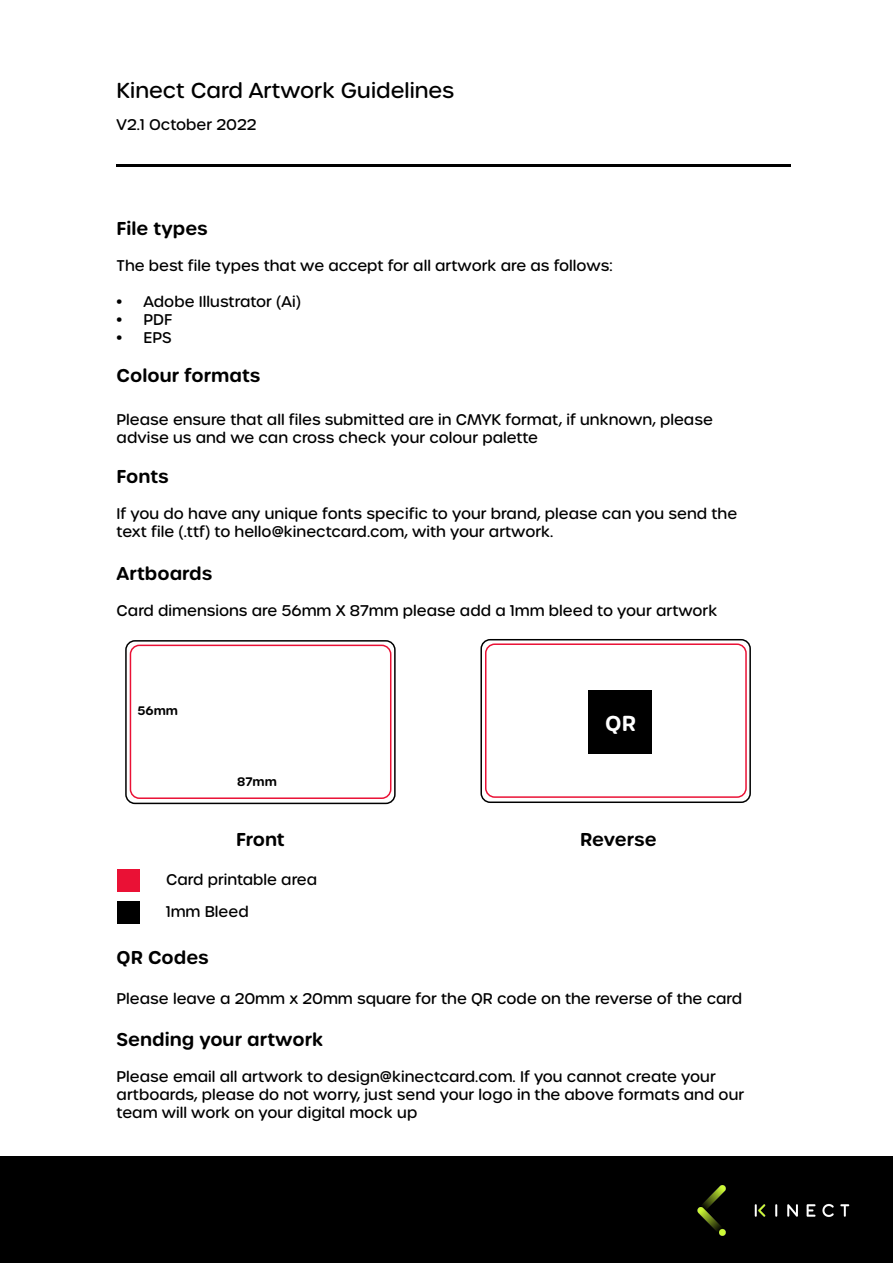
<style>
.page{position:relative;width:893px;height:1263px;background:#fff}
.page>*{position:absolute;margin:0;border:0;box-sizing:border-box;transform-origin:0 0}
.t1{font:500 21px "Urbane Rounded";color:#000}
.t2{font:600 21px "Urbane Rounded";color:#fff}
.t3{font:600 18px "Urbane Rounded";color:#000}
.t4{font:500 15px/18px "Urbane Rounded";color:#000}
.t5{font:600 12px "Urbane Rounded";color:#000}
</style>
<div class="page">
<hr style="left:117px;top:165px;width:674px;height:2px;background:#000">
<div style="left:125px;top:640px;width:271px;height:164px;border:2px solid #000;border-radius:9px"></div>
<div style="left:130px;top:645px;width:261px;height:154px;border:2px solid #ea1135;border-radius:9px"></div>
<div style="left:480px;top:639px;width:271px;height:164px;border:2px solid #000;border-radius:9px"></div>
<div style="left:485px;top:643px;width:262px;height:155px;border:2px solid #ea1135;border-radius:9px"></div>
<div style="left:588px;top:690px;width:64px;height:64px;background:#000"></div>
<div style="left:117px;top:869px;width:23px;height:23px;background:#ea1135"></div>
<div style="left:117px;top:901px;width:23px;height:22px;background:#000"></div>
<div style="left:1px;top:1156px;width:892px;height:106px;background:#000"></div>
<img style="left:697px;top:1185px;width:153px;height:51px">
<h1 class="t1" style="left:117px;top:77px;width:339px">Kinect Card Artwork Guidelines</h1>
<p class="t4" style="left:117px;top:115px;width:141px">V2.1 October 2022</p>
<p class="t3" style="left:117px;top:216px;width:93px">File types</p>
<p class="t4" style="left:117px;top:256px;width:497px">The best file types that we accept for all artwork are as follows:</p>
<p class="t4" style="left:117px;top:292px;width:186px">• Adobe Illustrator (Ai)</p>
<p class="t4" style="left:117px;top:310px;width:57px">• PDF</p>
<p class="t4" style="left:117px;top:328px;width:57px">• EPS</p>
<p class="t3" style="left:117px;top:363px;width:145px">Colour formats</p>
<p class="t4" style="left:117px;top:411px;width:598px">Please ensure that all files submitted are in CMYK format, if unknown, please advise us and we can cross check your colour palette</p>
<p class="t3" style="left:117px;top:464px;width:54px">Fonts</p>
<p class="t4" style="left:117px;top:505px;width:622px">If you do have any unique fonts specific to your brand, please can you send the text file (.ttf) to hello@kinectcard.com, with your artwork.</p>
<p class="t3" style="left:117px;top:561px;width:97px">Artboards</p>
<p class="t4" style="left:117px;top:602px;width:602px">Card dimensions are 56mm X 87mm please add a 1mm bleed to your artwork</p>
<p class="t5" style="left:137px;top:703px;width:42px">56mm</p>
<p class="t5" style="left:237px;top:774px;width:41px">87mm</p>
<p class="t3" style="left:236px;top:827px;width:50px">Front</p>
<p class="t4" style="left:166px;top:864px;width:153px;line-height:32.1px">Card printable area<br>1mm Bleed</p>
<h1 class="t2" style="left:605px;top:709px;width:32px">QR</h1>
<p class="t3" style="left:580px;top:827px;width:78px">Reverse</p>
<p class="t3" style="left:117px;top:945px;width:94px">QR Codes</p>
<p class="t4" style="left:117px;top:989px;width:627px">Please leave a 20mm x 20mm square for the QR code on the reverse of the card</p>
<p class="t3" style="left:117px;top:1028px;width:208px">Sending your artwork</p>
<p class="t4" style="left:117px;top:1068px;width:629px">Please email all artwork to design@kinectcard.com. If you cannot create your artboards, please do not worry, just send your logo in the above formats and our team will work on your digital mock up</p>
</div>
